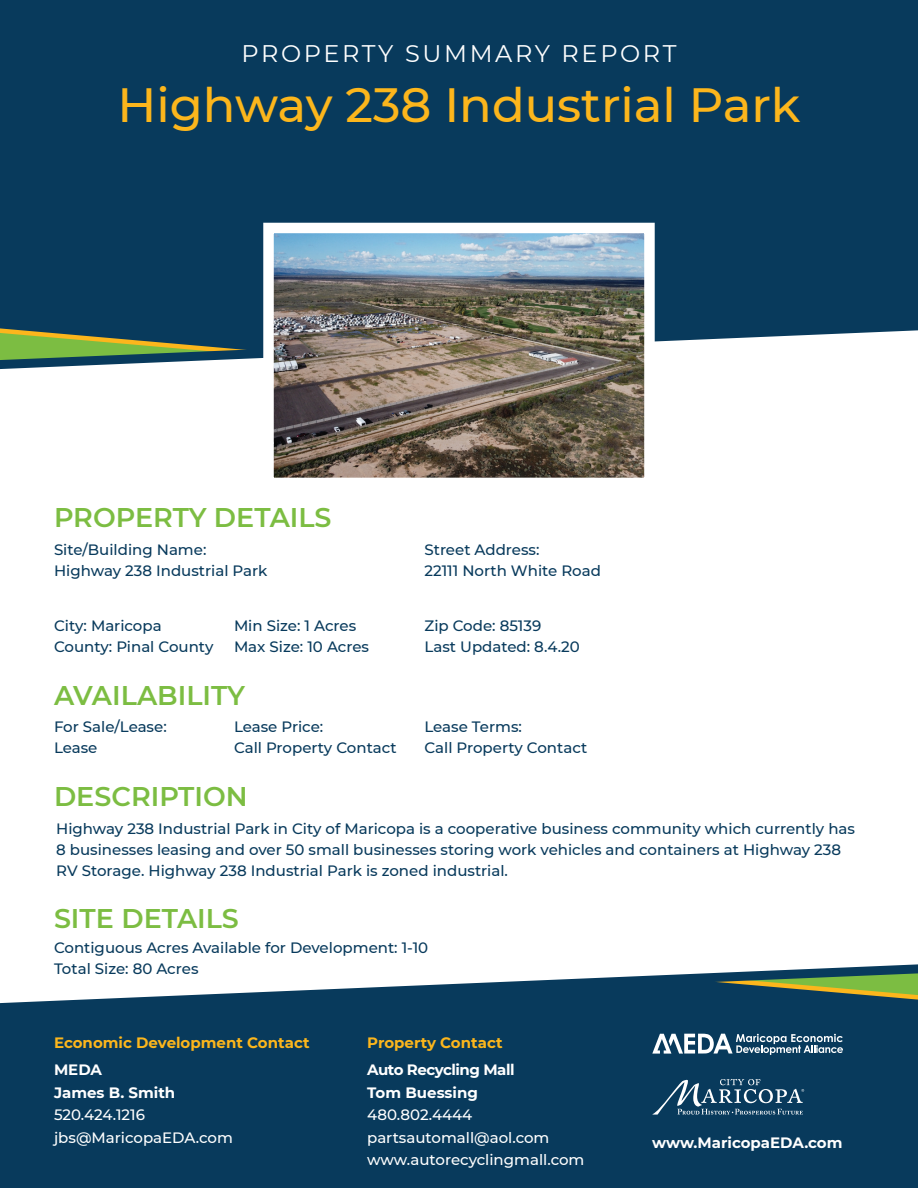
<style>
.page{position:relative;width:918px;height:1188px;background:#083a5c}
.page>*{position:absolute;margin:0;border:0;box-sizing:border-box;transform-origin:0 0}
.t1{font:500 48px "Montserrat";color:#fcb61c}
.t2{font:600 27px "Montserrat";color:#7cbd42}
.t3{font:24px "Montserrat";letter-spacing:.11em;color:#fff}
.t4{font:500 15px/21px "Montserrat";color:#083a5c}
.t5{font:500 15px/22.5px "Montserrat";color:#fff}
.t6{font:700 15px "Montserrat";color:#fcb61c}
.t7{font:700 15px/22.5px "Montserrat";color:#fff}
.t8{font:700 15px/22.5px "Montserrat";letter-spacing:-.03em;color:#fff}
</style>
<div class="page">
<div style="left:0;top:328px;width:918px;height:676px;background:#fff"></div>
<svg style="left:652px;top:1079px;width:152px;height:36px"></svg>
<svg style="left:652px;top:1034px;width:191px;height:21px"></svg>
<img style="left:258px;top:222px;width:402px;height:271px">
<h3 class="t3" style="left:241px;top:37px;width:437px">PROPERTY SUMMARY REPORT</h3>
<h1 class="t1" style="left:118px;top:72px;width:684px">Highway 238 Industrial Park</h1>
<h2 class="t2" style="left:54px;top:498px;width:279px">PROPERTY DETAILS</h2>
<p class="t4" style="left:54px;top:538px;width:154px">Site/Building Name:</p>
<p class="t4" style="left:424px;top:538px;width:117px">Street Address:</p>
<p class="t4" style="left:54px;top:559px;width:215px">Highway 238 Industrial Park</p>
<p class="t4" style="left:424px;top:559px;width:178px">22111 North White Road</p>
<p class="t4" style="left:54px;top:615px;width:109px">City: Maricopa</p>
<p class="t4" style="left:234px;top:615px;width:124px">Min Size: 1 Acres</p>
<p class="t4" style="left:424px;top:615px;width:118px">Zip Code: 85139</p>
<p class="t4" style="left:54px;top:636px;width:161px">County: Pinal County</p>
<p class="t4" style="left:234px;top:636px;width:137px">Max Size: 10 Acres</p>
<p class="t4" style="left:424px;top:636px;width:157px">Last Updated: 8.4.20</p>
<h2 class="t2" style="left:54px;top:676px;width:193px">AVAILABILITY</h2>
<p class="t4" style="left:54px;top:716px;width:114px">For Sale/Lease:</p>
<p class="t4" style="left:234px;top:716px;width:91px">Lease Price:</p>
<p class="t4" style="left:424px;top:716px;width:99px">Lease Terms:</p>
<p class="t4" style="left:54px;top:737px;width:45px">Lease</p>
<p class="t4" style="left:234px;top:737px;width:164px">Call Property Contact</p>
<p class="t4" style="left:424px;top:737px;width:164px">Call Property Contact</p>
<h2 class="t2" style="left:54px;top:777px;width:195px">DESCRIPTION</h2>
<p class="t4" style="left:56px;top:817px;width:800px">Highway 238 Industrial Park in City of Maricopa is a cooperative business community which currently has<br>8 businesses leasing and over 50 small businesses storing work vehicles and containers at Highway 238<br>RV Storage. Highway 238 Industrial Park is zoned industrial.</p>
<h2 class="t2" style="left:54px;top:900px;width:186px">SITE DETAILS</h2>
<p class="t4" style="left:54px;top:937px;width:376px">Contiguous Acres Available for Development: 1-10<br>Total Size: 80 Acres</p>
<p class="t6" style="left:54px;top:1032px;width:257px">Economic Development Contact</p>
<p class="t7" style="left:54px;top:1058px;width:123px">MEDA<br>James B. Smith</p>
<p class="t5" style="left:54px;top:1103px;width:180px">520.424.1216 jbs@MaricopaEDA.com</p>
<p class="t6" style="left:367px;top:1032px;width:137px">Property Contact</p>
<p class="t8" style="left:367px;top:1058px;width:149px">Auto Recycling Mall<br>Tom Buessing</p>
<p class="t5" style="left:367px;top:1103px;width:219px">480.802.4444 partsautomall@aol.com www.autorecyclingmall.com</p>
<p class="t7" style="left:652px;top:1131px;width:192px">www.MaricopaEDA.com</p>
</div>
